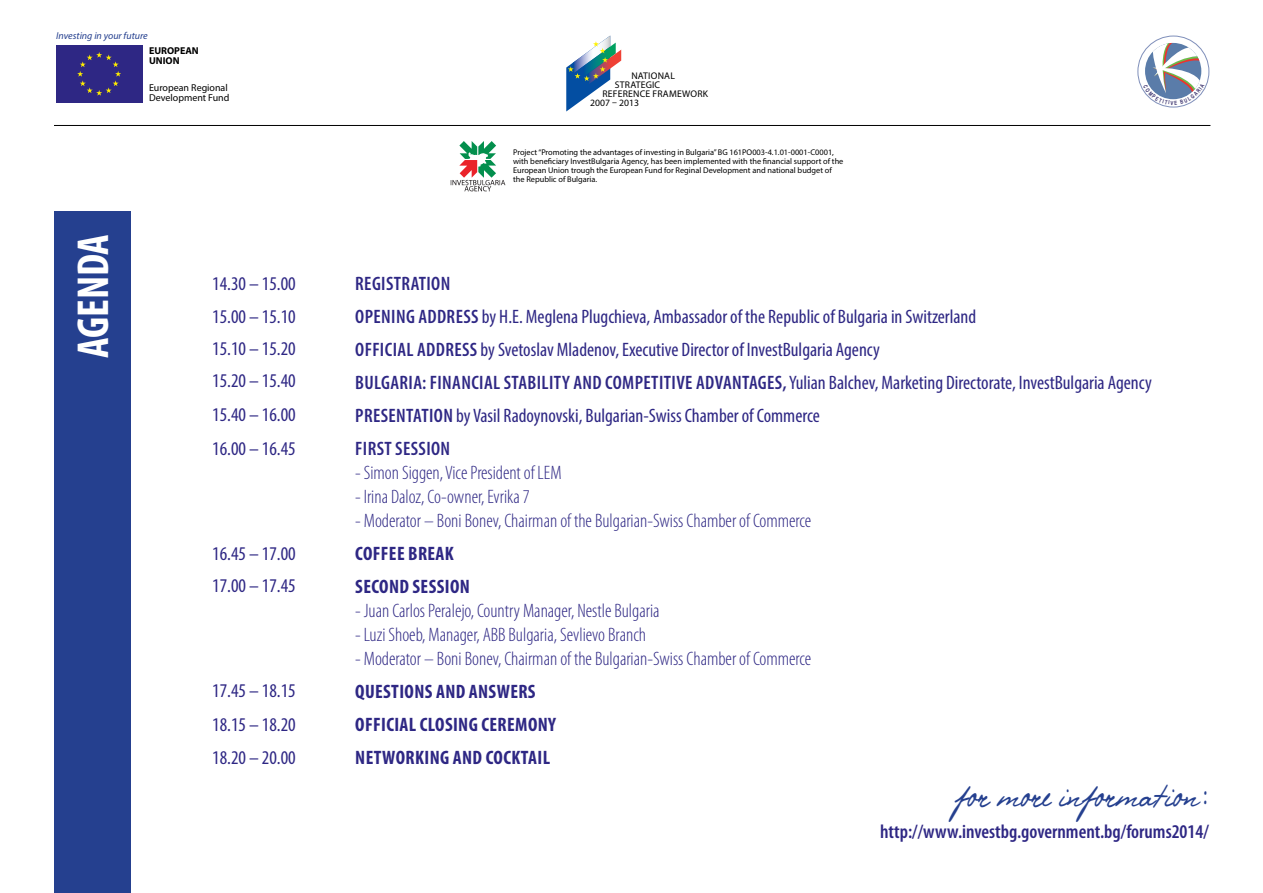
<style>
.page{position:relative;width:1263px;height:893px;background:#fff}
.page>*{position:absolute;margin:0;border:0;box-sizing:border-box;transform-origin:0 0}
.t1{font:45.6px "Pushkin";color:#25408f;scale:.63 1}
.t2{font:700 condensed 45px "Myriad Pro";color:#fff}
.t3{font:condensed 19.5px/33.2px "Myriad Pro";color:#2e2784}
.t4{font:300 condensed 19.5px "Myriad Pro";color:#2e2784}
.t5{font:700 condensed 19.5px/33px "Myriad Pro";letter-spacing:.02em;color:#2e2784}
.t6{font:600 condensed 19.5px "Myriad Pro";color:#2e2784}
.t7{font:10.05px/10.1px "Myriad Pro";color:#000}
.t8{font:italic 10.05px "Myriad Pro";color:#25408f}
.t9{font:700 10.05px/10.1px "Myriad Pro";color:#000}
.t10{font:9.75px "Myriad Pro";letter-spacing:.02em;color:#000}
.t11{font:9.75px "Myriad Pro";color:#000}
.t12{font:8.25px/8.7px "Myriad Pro";color:#000}
.s1{font-weight:600}
</style>
<div class="page">
<div style="left:54px;top:211px;width:77px;height:682px;background:#25408f"></div>
<div style="left:1138px;top:36px;width:71px;height:71px;border:1px solid #7f8fba;border-radius:50%"></div>
<svg style="left:451px;top:141px;width:54px;height:50px"></svg>
<svg style="left:566px;top:36px;width:55px;height:75px"></svg>
<hr style="left:54px;top:125px;width:1156px;height:1px;background:#000">
<div style="left:56px;top:45px;width:87px;height:58px;background:#2e2784"></div>
<svg style="left:77px;top:52px;width:44px;height:44px"></svg>
<svg style="left:1143px;top:43px;width:61px;height:62px"></svg>
<p class="t8" style="left:56px;top:30px;width:93px">Investing in your future</p>
<p class="t9" style="left:149px;top:46px;width:51px">EUROPEAN<br>UNION</p>
<p class="t7" style="left:149px;top:83px;width:82px">European Regional<br>Development Fund</p>
<h2 class="t2" style="left:65px;top:358px;width:126px;rotate:-90deg">AGENDA</h2>
<p class="t3" style="left:212px;top:266px;width:85px;text-align:justify">14.30 – 15.00<br>15.00 – 15.10<br>15.10 – 15.20<br>15.20 – 15.40<br>15.40 – 16.00<br>16.00 – 16.45</p>
<p class="t3" style="left:212px;top:537px;width:85px;line-height:32.1px">16.45 – 17.00<br>17.00 – 17.45</p>
<p class="t3" style="left:212px;top:674px;width:85px">17.45 – 18.15</p>
<p class="t3" style="left:212px;top:708px;width:85px">18.15 – 18.20</p>
<p class="t3" style="left:212px;top:741px;width:85px">18.20 – 20.00</p>
<p class="t10" style="left:631px;top:70px;width:45px">NATIONAL</p>
<p class="t10" style="left:615px;top:79px;width:47px">STRATEGIC</p>
<p class="t10" style="left:602px;top:88px;width:107px">REFERENCE FRAMEWORK</p>
<p class="t11" style="left:590px;top:97px;width:50px">2007 – 2013</p>
<p class="t12" style="left:513px;top:148px;width:332px">Project “Promoting the advantages of investing in Bulgaria” BG 161PO003-4.1.01-0001-C0001, with beneficiary InvestBulgaria Agency, has been implemented with the financial support of the European Union trough the European Fund for Reginal Development and national budget of the Republic of Bulgaria.</p>
<p class="t3" style="left:355px;top:266px;width:798px"><span class="s1">REGISTRATION<br>OPENING ADDRESS</span> by H.E. Meglena Plugchieva, Ambassador of the Republic of Bulgaria in Switzerland<br><span class="s1">OFFICIAL ADDRESS</span> by Svetoslav Mladenov, Executive Director of InvestBulgaria Agency<br><span class="s1">BULGARIA: FINANCIAL STABILITY AND COMPETITIVE ADVANTAGES,</span> Yulian Balchev, Marketing Directorate, InvestBulgaria Agency <span class="s1">PRESENTATION</span> by Vasil Radoynovski, Bulgarian-Swiss Chamber of Commerce<br><span class="s1">FIRST SESSION</span></p>
<p class="t4" style="left:355px;top:461px;width:208px">- Simon Siggen, Vice President of LEM</p>
<p class="t4" style="left:355px;top:485px;width:176px">- Irina Daloz, Co-owner, Evrika 7</p>
<p class="t4" style="left:355px;top:509px;width:458px">- Moderator – Boni Bonev, Chairman of the Bulgarian-Swiss Chamber of Commerce</p>
<p class="t5" style="left:355px;top:536px;width:116px">COFFEE BREAK<br>SECOND SESSION</p>
<p class="t4" style="left:355px;top:599px;width:306px">- Juan Carlos Peralejo, Country Manager, Nestle Bulgaria</p>
<p class="t4" style="left:355px;top:623px;width:293px">- Luzi Shoeb, Manager, ABB Bulgaria, Sevlievo Branch</p>
<p class="t4" style="left:355px;top:647px;width:458px">- Moderator – Boni Bonev, Chairman of the Bulgarian-Swiss Chamber of Commerce</p>
<p class="t5" style="left:355px;top:674px;width:202px">QUESTIONS AND ANSWERS<br>OFFICIAL CLOSING CEREMONY<br>NETWORKING AND COCKTAIL</p>
<h1 class="t1" style="left:955px;top:763px;width:404px">for more information:</h1>
<p class="t6" style="left:880px;top:820px;width:330px">http://www.investbg.government.bg/forums2014/</p>
</div>
